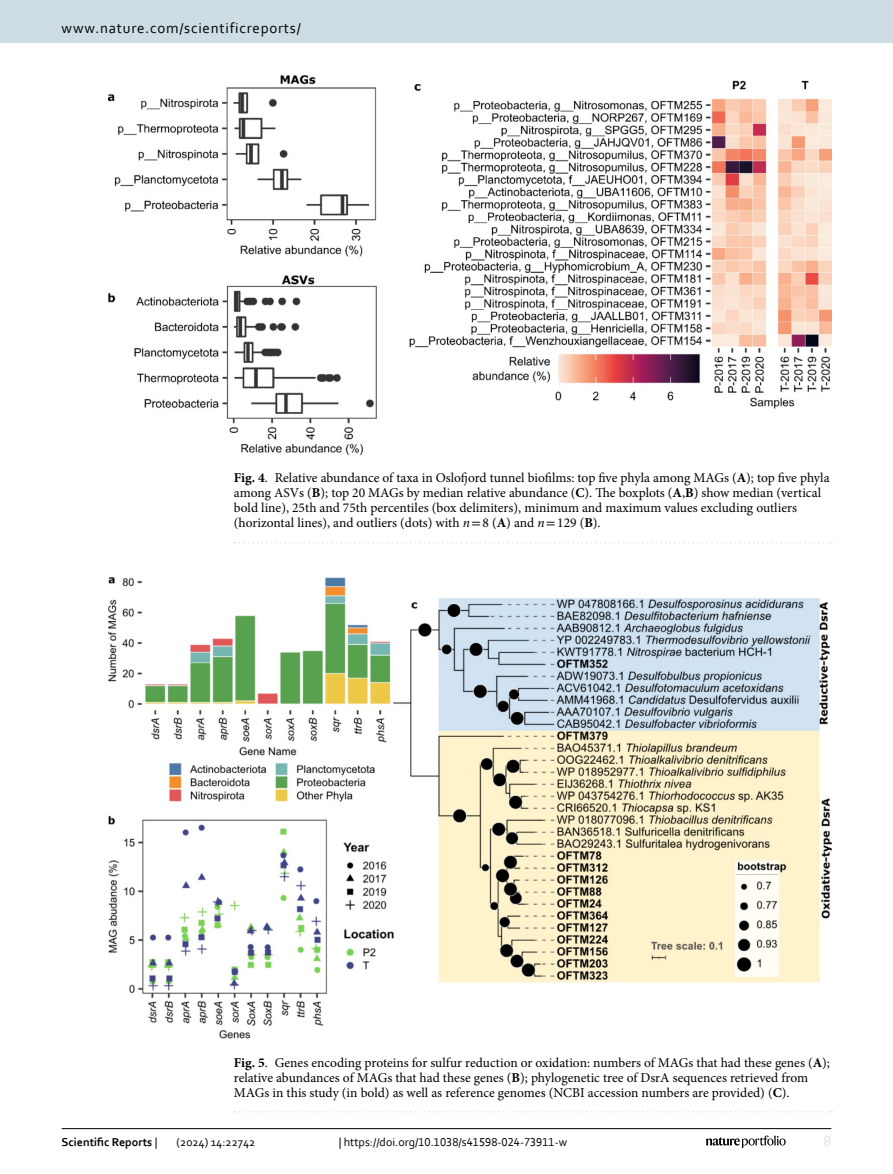
<style>
.page{position:relative;width:893px;height:1174px;background:#fff}
.page>*{position:absolute;margin:0;border:0;box-sizing:border-box;transform-origin:0 0}
.t1{font:15px "Corbel";letter-spacing:.05em;color:#000}
.t2{font:15px "Corbel";color:#d9e4eb}
.Figure_Caption{font:13.5px/15px "Minion Pro";color:#000}
.t3{font:12px "Corbel";color:#000}
.t4{font:700 12px "Corbel";color:#000}
.s1{font-weight:700}
.s2{font-style:italic}
.s3{font-family:"STIX"}
.s4{font-weight:400}
</style>
<div class="page">
<img style="left:108px;top:577px;width:723px;height:461px">
<svg style="left:235px;top:1111px;width:597px;height:1px"></svg>
<img style="left:108px;top:76px;width:723px;height:378px">
<svg style="left:235px;top:542px;width:597px;height:1px"></svg>
<hr style="left:62px;top:1128px;width:769px;height:1px;background:#000">
<svg style="left:706px;top:1135px;width:80px;height:12px"></svg>
<div style="left:0;top:0;width:893px;height:43px;background:#cedde4"></div>
<p class="t1" style="left:62px;top:18px;width:241px">www.nature.com/scientificreports/</p>
<p class="Figure_Caption" style="left:234px;top:471px;width:597px"><span class="s1">Fig. 4</span>. Relative abundance of taxa in Oslofjord tunnel biofilms: top five phyla among MAGs (<span class="s1">A</span>); top five phyla among ASVs (<span class="s1">B</span>); top 20 MAGs by median relative abundance (<span class="s1">C</span>). The boxplots (<span class="s1">A</span>,<span class="s1">B</span>) show median (vertical bold line), 25th and 75th percentiles (box delimiters), minimum and maximum values excluding outliers (horizontal lines), and outliers (dots) with <span class="s2">n</span><span class="s3">=</span>8 (<span class="s1">A</span>) and <span class="s2">n</span><span class="s3">=</span>129 (<span class="s1">B</span>).</p>
<p class="Figure_Caption" style="left:234px;top:1054px;width:598px"><span class="s1">Fig. 5</span>. Genes encoding proteins for sulfur reduction or oxidation: numbers of MAGs that had these genes (<span class="s1">A</span>); relative abundances of MAGs that had these genes (<span class="s1">B</span>); phylogenetic tree of DsrA sequences retrieved from<br>MAGs in this study (in bold) as well as reference genomes (NCBI accession numbers are provided) (<span class="s1">C</span>).</p>
<p class="t4" style="left:62px;top:1134px;width:97px">Scientific Reports <span class="s4">|</span></p>
<p class="t3" style="left:177px;top:1134px;width:80px">(2024) 14:22742</p>
<p class="t3" style="left:339px;top:1134px;width:230px">| https://doi.org/10.1038/s41598-024-73911-w</p>
<p class="t2" style="left:824px;top:1132px;width:9px">8</p>
</div>
